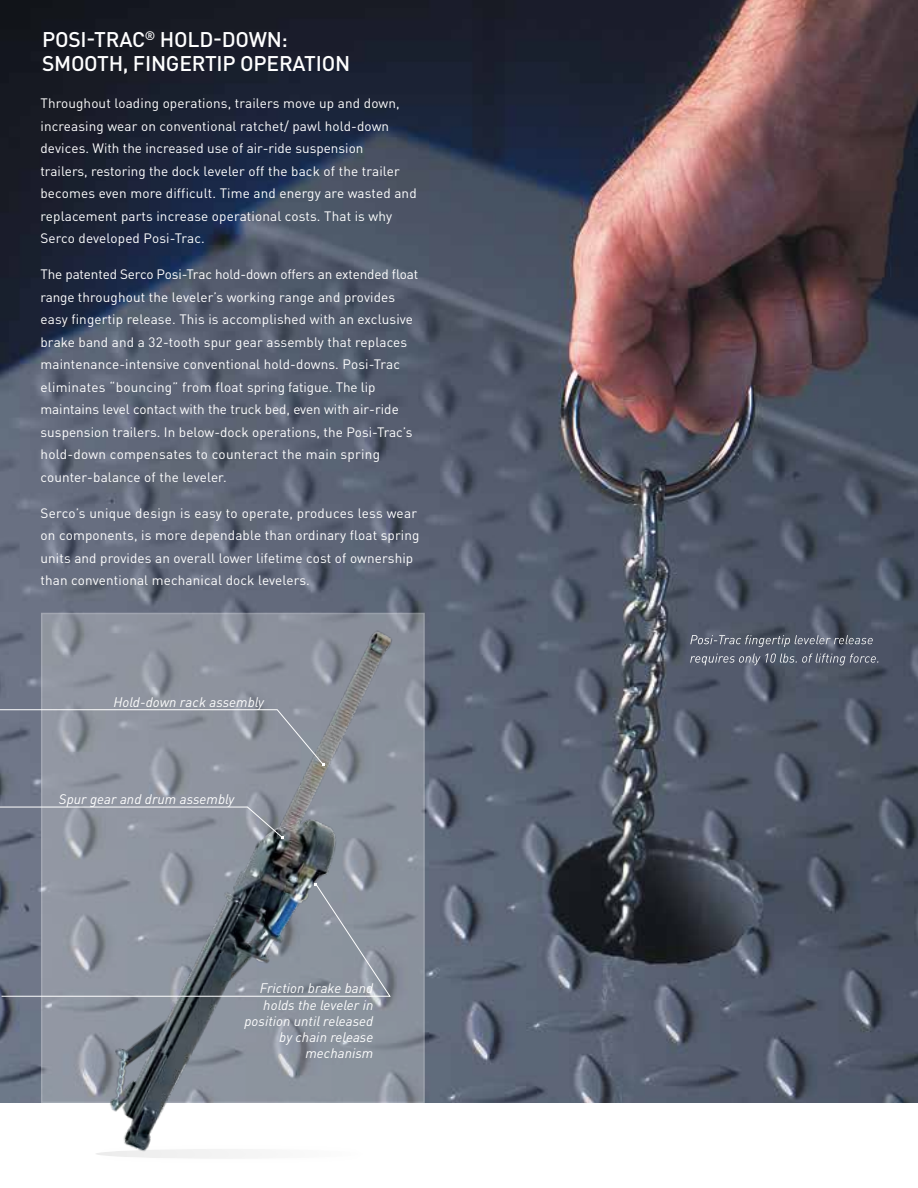
<style>
.page{position:relative;width:918px;height:1188px;background:#fff}
.page>*{position:absolute;margin:0;border:0;box-sizing:border-box;transform-origin:0 0}
.t1{font:500 21px/24px "DIN Pro";letter-spacing:-.01em;color:#fff}
.t2{font:italic 13.65px/16px "DIN Pro";letter-spacing:.005em;color:#fff;text-align:right}
.t3{font:13.5px/22.5px "DIN Pro";letter-spacing:.01em;color:#fff}
.t4{font:italic 12.75px/18.3px "DIN Pro";letter-spacing:.005em;color:#fff}
</style>
<div class="page">
<img style="left:0;top:0;width:918px;height:1102px">
<svg style="left:41px;top:613px;width:384px;height:490px;background:#8e949f"></svg>
<img style="left:95px;top:599px;width:304px;height:540px">
<svg style="left:0;top:709px;width:325px;height:57px;background:#8c919d"></svg>
<svg style="left:0;top:806px;width:284px;height:33px;background:#8d929e"></svg>
<div style="left:94px;top:1147px;width:272px;height:13px;background:#f7f7f7"></div>
<svg style="left:1px;top:884px;width:390px;height:113px;background:#7f8792"></svg>
<h1 class="t1" style="left:42px;top:25px;width:310px">POSI-TRAC<sup>®</sup> HOLD-DOWN:<br>SMOOTH, FINGERTIP OPERATION</h1>
<p class="t3" style="left:40px;top:91px;width:378px">Throughout loading operations, trailers move up and down, increasing wear on conventional ratchet/ pawl hold-down devices. With the increased use of air-ride suspension<br>trailers, restoring the dock leveler off the back of the trailer becomes even more difficult. Time and energy are wasted and replacement parts increase operational costs. That is why Serco developed Posi-Trac.</p>
<p class="t3" style="left:40px;top:262px;width:379px">The patented Serco Posi-Trac hold-down offers an extended float range throughout the leveler’s working range and provides easy fingertip release. This is accomplished with an exclusive brake band and a 32-tooth spur gear assembly that replaces maintenance-intensive conventional hold-downs. Posi-Trac eliminates “bouncing” from float spring fatigue. The lip maintains level contact with the truck bed, even with air-ride suspension trailers. In below-dock operations, the Posi-Trac’s hold-down compensates to counteract the main spring counter-balance of the leveler.</p>
<p class="t3" style="left:40px;top:500px;width:381px">Serco’s unique design is easy to operate, produces less wear on components, is more dependable than ordinary float spring units and provides an overall lower lifetime cost of ownership than conventional mechanical dock levelers.</p>
<p class="t2" style="left:113px;top:693px;width:152px">Hold-down rack assembly</p>
<p class="t2" style="left:59px;top:790px;width:177px">Spur gear and drum assembly</p>
<p class="t2" style="left:244px;top:979px;width:130px">Friction brake band holds the leveler in position until released by chain release mechanism</p>
<p class="t4" style="left:690px;top:629px;width:192px">Posi-Trac fingertip leveler release requires only 10 lbs. of lifting force.</p>
</div>
